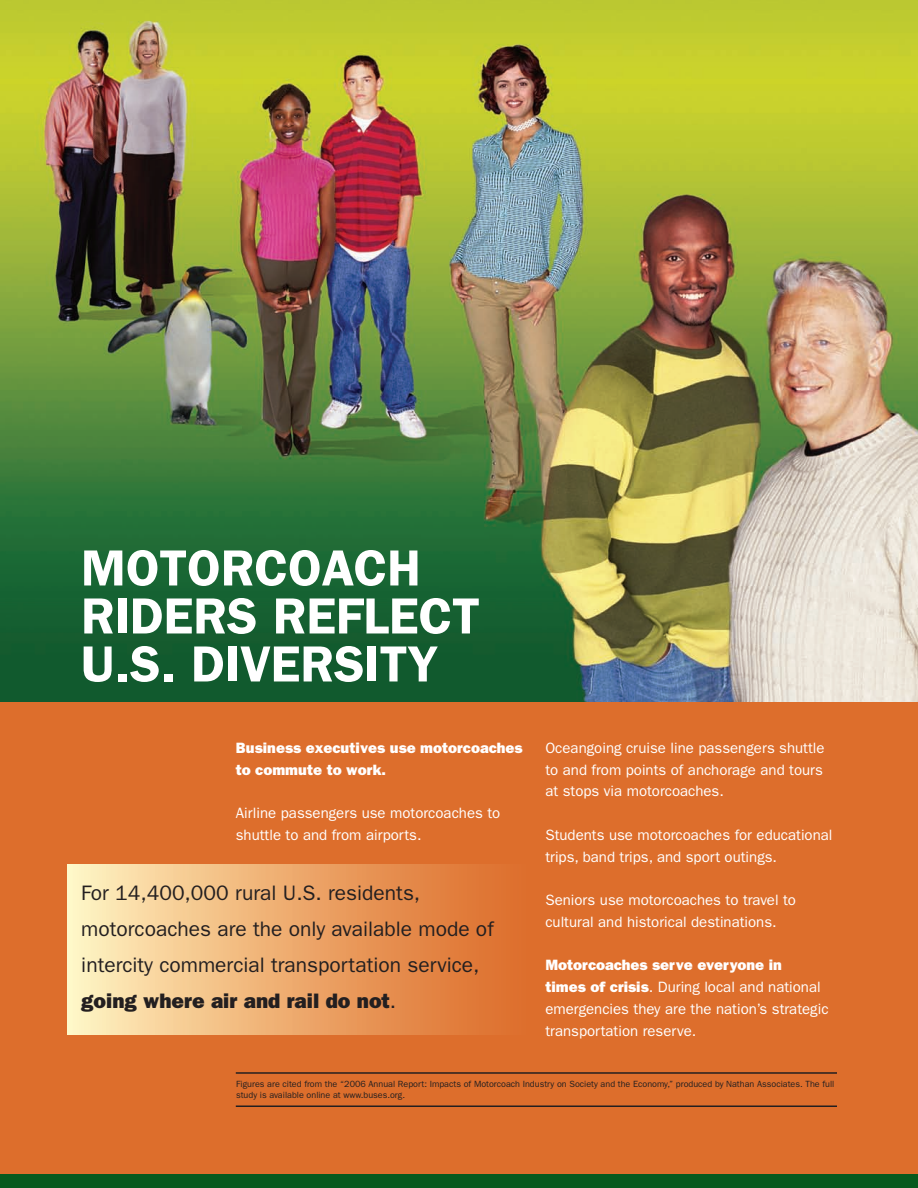
<style>
.page{position:relative;width:918px;height:1188px;background:#fff}
.page>*{position:absolute;margin:0;border:0;box-sizing:border-box;transform-origin:0 0}
.t1{font:600 51px "ITC Franklin Gothic Std";color:#fff}
.t2{font:21px/36px "ITC Franklin Gothic Std";color:#231f20}
.t3{font:15px/21.8px "ITC Franklin Gothic Std";color:#fff}
.t4{font:15px/21.8px "ITC Franklin Gothic Std Hvy";color:#fff}
.t5{font:9px/10.8px "ITC Franklin Gothic Std";color:#231f20}
.s1{font-family:"ITC Franklin Gothic Std Hvy"}
</style>
<div class="page">
<img style="left:0;top:0;width:918px;height:702px">
<div style="left:0;top:702px;width:918px;height:486px;background:#dd6e2c"></div>
<hr style="left:236px;top:1072px;width:601px;height:2px;background:#231f20">
<hr style="left:236px;top:1106px;width:601px;height:1px;background:#231f20">
<div style="left:68px;top:864px;width:459px;height:170px;background:linear-gradient(to right,#fff1be,#dc6723)"></div>
<div style="left:0;top:1174px;width:918px;height:14px;background:#075a1e"></div>
<p class="t1" style="left:81px;top:538px;width:35px">MOT</p>
<p class="t1" style="left:187px;top:538px;width:235px">ORCOACH</p>
<p class="t1" style="left:81px;top:586px;width:392px">RIDERS REFLECT</p>
<p class="t1" style="left:81px;top:634px;width:358px">U.S. DIVERSITY</p>
<p class="t4" style="left:236px;top:737px;width:288px">Business executives use motorcoaches to commute to work.</p>
<p class="t3" style="left:236px;top:802px;width:266px">Airline passengers use motorcoaches to shuttle to and from airports.</p>
<p class="t2" style="left:81px;top:875px;width:414px">For 14,400,000 rural U.S. residents, motorcoaches are the only available mode of intercity commercial transportation service, <span class="s1">going where air and rail do not</span>.</p>
<p class="t3" style="left:545px;top:737px;width:281px;text-align:justify">Oceangoing cruise line passengers shuttle to and from points of anchorage and tours at stops via motorcoaches.</p>
<p class="t3" style="left:545px;top:824px;width:289px">Students use motorcoaches for educational trips, band trips, and sport outings.</p>
<p class="t3" style="left:545px;top:889px;width:252px">Seniors use motorcoaches to travel to cultural and historical destinations.</p>
<p class="t3" style="left:545px;top:954px;width:285px"><span class="s1">Motorcoaches serve everyone in<br>times of crisis</span>. During local and national emergencies they are the nation’s strategic transportation reserve.</p>
<p class="t5" style="left:236px;top:1079px;width:600px">Figures are cited from the “2006 Annual Report: Impacts of Motorcoach Industry on Society and the Economy,” produced by Nathan Associates. The full study is available online at www.buses.org.</p>
</div>
